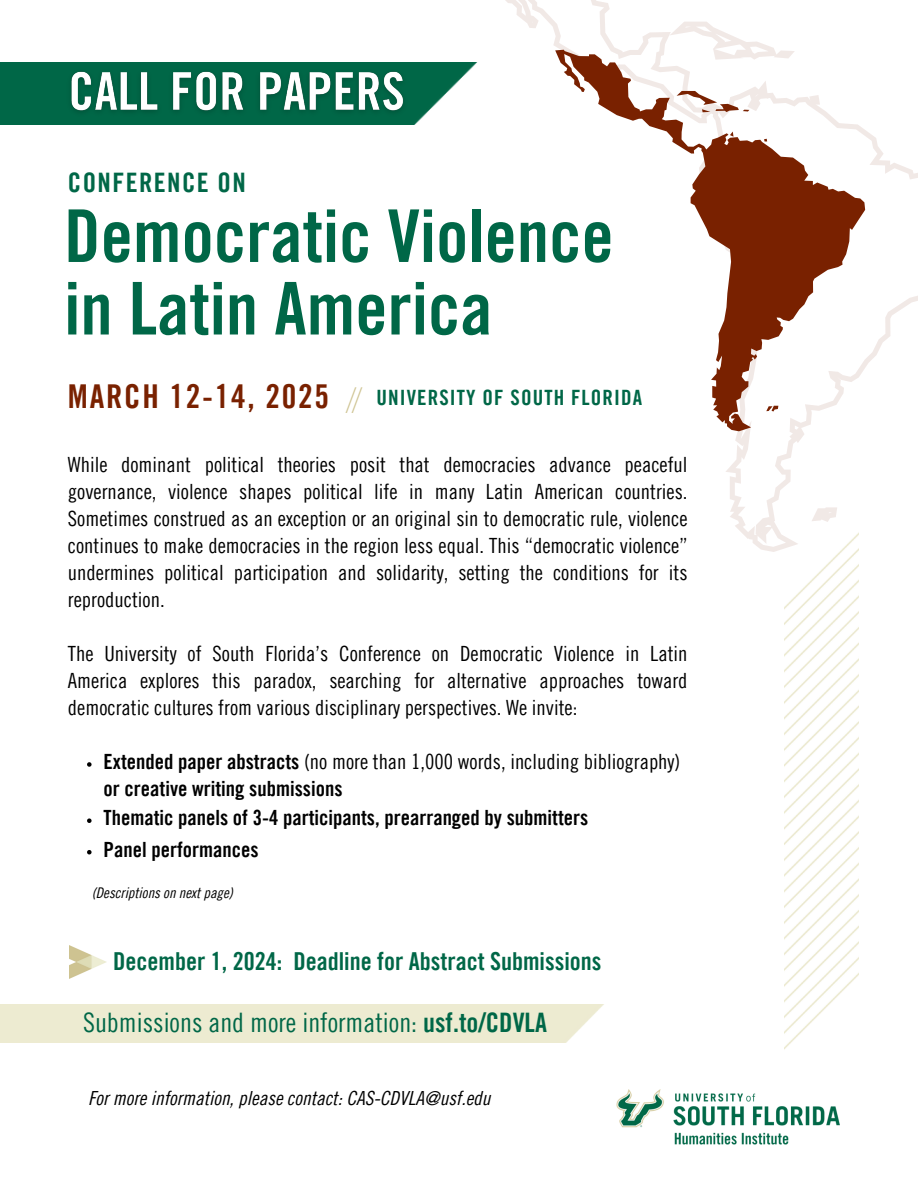
<style>
.page{position:relative;width:918px;height:1188px;background:#fff}
.page>*{position:absolute;margin:0;border:0;box-sizing:border-box;transform-origin:0 0}
.t1{font:72.75px/72.6px "Trade Gothic LT Pro Bd Cn 20";color:#006747}
.t2{font:32.85px "Trade Gothic LT Pro Bd Cn 20";letter-spacing:.05em;color:#792100}
.t3{font:300 30.9px "Britannic";color:#cfc493}
.t4{font:26.85px "Trade Gothic LT Pro Cn 18";color:#006747}
.t5{font:26.85px "Trade Gothic LT Pro Bd Cn 20";letter-spacing:.05em;color:#006747}
.t6{font:24.75px "Trade Gothic LT Pro Bd Cn 20";color:#006747}
.t7{font:21.15px "Trade Gothic LT Pro Bd Cn 20";letter-spacing:.05em;color:#006747}
.t8{font:21px/27px "Trade Gothic LT Pro Cn 18";color:#000;text-align:justify}
.t9{font:21px/27px "Trade Gothic LT Pro Bd Cn 20";color:#000}
.t10{font:19.5px "Trade Gothic LT Pro Cn 18 Obl";color:#000}
.t11{font:14.85px "Trade Gothic LT Pro Cn 18 Obl";color:#000}
.s1{font-family:"Trade Gothic LT Pro Cn 18"}
.s2{font-family:"Trade Gothic LT Pro Bd Cn 20"}
</style>
<div class="page">
<img style="left:785px;top:618px;width:74px;height:346px">
<img style="left:784px;top:552px;width:75px;height:66px">
<img style="left:784px;top:964px;width:75px;height:86px">
<svg style="left:505px;top:0;width:413px;height:552px"></svg>
<svg style="left:669px;top:22px;width:126px;height:28px"></svg>
<svg style="left:811px;top:507px;width:26px;height:15px"></svg>
<svg style="left:555px;top:50px;width:310px;height:381px"></svg>
<svg style="left:677px;top:91px;width:72px;height:21px"></svg>
<svg style="left:730px;top:132px;width:4px;height:5px"></svg>
<svg style="left:766px;top:406px;width:12px;height:6px"></svg>
<img style="left:0;top:63px;width:477px;height:62px">
<img style="left:616px;top:1090px;width:224px;height:55px">
<img style="left:69px;top:945px;width:37px;height:33px">
<svg style="left:87px;top:762px;width:5px;height:5px"></svg>
<svg style="left:87px;top:818px;width:5px;height:5px"></svg>
<svg style="left:87px;top:850px;width:5px;height:4px"></svg>
<img style="left:62px;top:63px;width:351px;height:62px">
<p class="t5" style="left:68px;top:173px;width:179px">CONFERENCE ON</p>
<p class="t1" style="left:64px;top:210px;width:551px">Democratic Violence in Latin America</p>
<p class="t2" style="left:68px;top:384px;width:263px">MARCH 12-14, 2025</p>
<p class="t7" style="left:376px;top:390px;width:267px">UNIVERSITY OF SOUTH FLORIDA</p>
<p class="t3" style="left:346px;top:387px;width:20px">//</p>
<h4 class="t8" style="left:68px;top:454px;width:621px">While dominant political theories posit that democracies advance peaceful governance, violence shapes political life in many Latin American countries.<br>Sometimes construed as an exception or an original sin to democratic rule, violence continues to make democracies in the region less equal. This “democratic violence” undermines political participation and solidarity, setting the conditions for its reproduction.</h4>
<h1 class="t8" style="left:68px;top:643px;width:621px">The University of South Florida’s Conference on Democratic Violence in Latin America explores this paradox, searching for alternative approaches toward democratic cultures from various disciplinary perspectives. We invite:</h1>
<h3 class="t9" style="left:104px;top:751px;width:578px">Extended paper abstracts <span class="s1">(no more than 1,000 words, including bibliography) </span>or creative writing submissions</h3>
<p class="t9" style="left:104px;top:807px;width:486px">Thematic panels of 3-4 participants, prearranged by submitters</p>
<p class="t9" style="left:104px;top:839px;width:156px">Panel performances</p>
<h5 class="t11" style="left:92px;top:887px;width:143px">(Descriptions on next page)</h5>
<p class="t6" style="left:113px;top:953px;width:490px">December 1, 2024: Deadline for Abstract Submissions</p>
<p class="t4" style="left:83px;top:1012px;width:465px">Submissions and more information: <span class="s2">usf.to/CDVLA</span></p>
<p class="t10" style="left:88px;top:1091px;width:404px">For more information, please contact: CAS-CDVLA@usf.edu</p>
</div>
